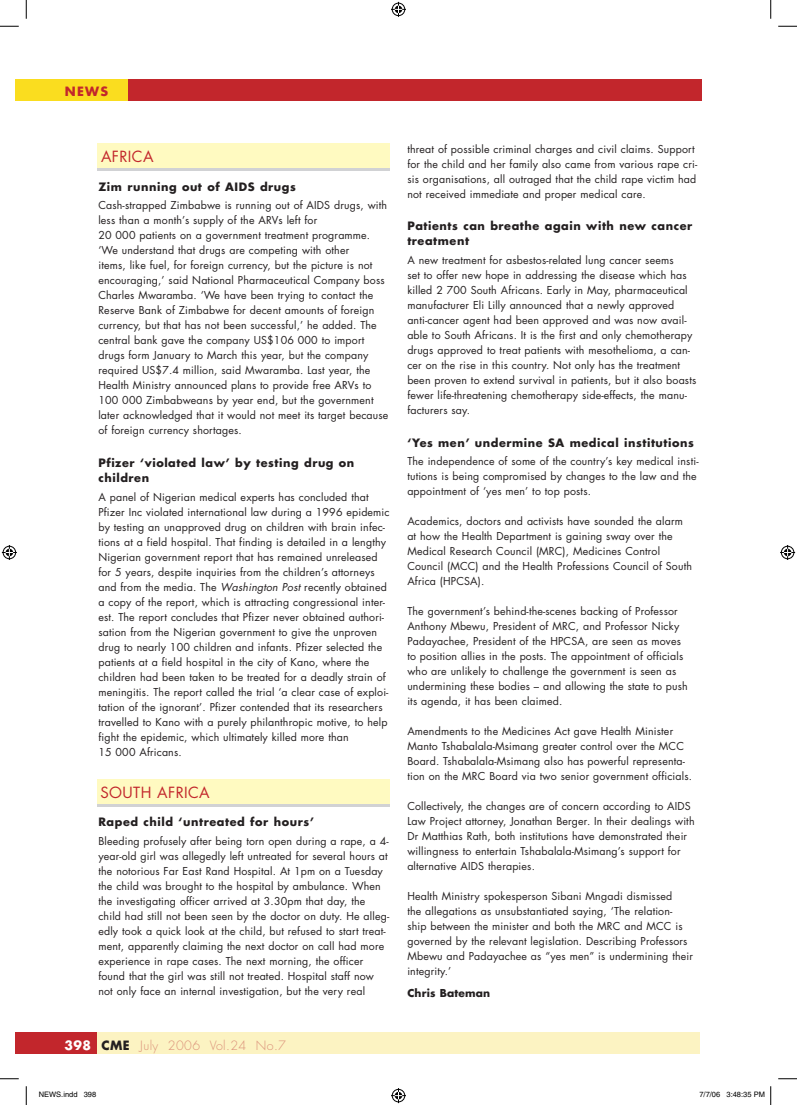
<style>
.page{position:relative;width:797px;height:1105px;background:#fff}
.page>*{position:absolute;margin:0;border:0;box-sizing:border-box;transform-origin:0 0}
.t1{font:15px "Futura";letter-spacing:.025em;color:#c2262c}
.t2{font:300 12.5px "Futura";letter-spacing:.03em;color:#db9079}
.t3{font:700 12.5px "Futura";color:#c2262c}
.t4{font:700 11.25px/15px "Futura";letter-spacing:.05em;color:#231f20}
.t5{font:10.62px/15px "Futura";letter-spacing:.015em;color:#231f20}
.t6{font:700 10.62px "Futura";letter-spacing:.015em;color:#231f20}
.t7{font:7.5px "Helvetica";color:#000}
.s1{font-style:italic}
.s2{font-weight:700;color:#fff}
.s3{font-weight:700;color:#231f20}
</style>
<div class="page">
<div style="left:16px;top:79px;width:685px;height:22px;background:#c2262c"></div>
<div style="left:16px;top:79px;width:111px;height:22px;background:#fadd1f"></div>
<svg style="left:98px;top:167px;width:292px;height:4px"></svg>
<div style="left:98px;top:143px;width:292px;height:24px;background:#fffac1"></div>
<svg style="left:97px;top:803px;width:292px;height:4px"></svg>
<div style="left:97px;top:779px;width:292px;height:24px;background:#fffac1"></div>
<div style="left:24px;top:1033px;width:675px;height:21px;background:#fcf3c2"></div>
<div style="left:16px;top:1033px;width:81px;height:21px;background:#c2262c"></div>
<svg style="left:0;top:25px;width:19px;height:2px"></svg>
<svg style="left:778px;top:25px;width:19px;height:2px"></svg>
<svg style="left:0;top:1078px;width:19px;height:1px"></svg>
<svg style="left:778px;top:1078px;width:19px;height:1px"></svg>
<svg style="left:25px;top:0;width:2px;height:19px"></svg>
<svg style="left:25px;top:1086px;width:2px;height:19px"></svg>
<svg style="left:770px;top:0;width:1px;height:19px"></svg>
<svg style="left:391px;top:2px;width:15px;height:15px"></svg>
<svg style="left:391px;top:1088px;width:15px;height:15px"></svg>
<svg style="left:2px;top:545px;width:15px;height:15px"></svg>
<svg style="left:780px;top:545px;width:15px;height:15px"></svg>
<svg style="left:770px;top:1086px;width:1px;height:19px"></svg>
<p class="t3" style="left:65px;top:83px;width:45px">NEWS</p>
<h1 class="t1" style="left:101px;top:146px;width:43px">africa</h1>
<p class="t4" style="left:98px;top:179px;width:199px">Zim running out of AIDS drugs</p>
<p class="t5" style="left:98px;top:198px;width:291px">Cash-strapped Zimbabwe is running out of AIDS drugs, with less than a month’s supply of the ARVs left for<br>20 000 patients on a government treatment programme. ‘We understand that drugs are competing with other<br>items, like fuel, for foreign currency, but the picture is not encouraging,’ said National Pharmaceutical Company boss Charles Mwaramba. ‘We have been trying to contact the Reserve Bank of Zimbabwe for decent amounts of foreign currency, but that has not been successful,’ he added. The central bank gave the company US$106 000 to import drugs form January to March this year, but the company required US$7.4 million, said Mwaramba. Last year, the Health Ministry announced plans to provide free ARVs to 100 000 Zimbabweans by year end, but the government later acknowledged that it would not meet its target because of foreign currency shortages.</p>
<p class="t4" style="left:98px;top:455px;width:257px">Pfizer ‘violated law’ by testing drug on children</p>
<p class="t5" style="left:98px;top:489px;width:293px">A panel of Nigerian medical experts has concluded that Pfizer I nc violated international law during a 1996 epidemic by testing an unapproved drug on children with brain infec&shy;tions at a field hospital. That finding is detailed in a lengthy Nigerian government report that has remained unreleased for 5 years, despite inquiries from the children’s attorneys and from the media. The <span class="s1">Washington Post</span> recently obtained a copy of the report, which is attracting congressional inter&shy;est. The report concludes that Pfizer never obtained authori&shy;sation from the Nigerian government to give the unproven drug to nearly 100 children and infants. Pfizer selected the patients at a field hospital in the city of Kano, where the children had been taken to be treated for a deadly strain of meningitis. The report called the trial ‘a clear case of exploi&shy;tation of the ignorant’. Pfizer contended that its researchers travelled to Kano with a purely philanthropic motive, to help fight the epidemic, which ultimately killed more than<br>15 000 Africans.</p>
<h1 class="t1" style="left:101px;top:782px;width:100px">south africa</h1>
<p class="t4" style="left:98px;top:814px;width:217px">Raped child ‘untreated for hours’</p>
<p class="t5" style="left:98px;top:833px;width:292px">Bleeding profusely after being torn open during a rape, a 4- year-old girl was allegedly left untreated for several hours at the notorious Far East Rand Hospital. At 1pm on a Tuesday the child was brought to the hospital by ambulance. When the investigating officer arrived at 3.30pm that day, the child had still not been seen by the doctor on duty. He alleg&shy;edly took a quick look at the child, but refused to start treat&shy;ment, apparently claiming the next doctor on call had more experience in rape cases. The next morning, the officer found that the girl was still not treated. Hospital staff now not only face an internal investigation, but the very real</p>
<p class="t5" style="left:407px;top:141px;width:291px">threat of possible criminal charges and civil claims. Support for the child and her family also came from various rape cri&shy;sis organisations, all outraged that the child rape victim had not received immediate and proper medical care.</p>
<p class="t4" style="left:407px;top:218px;width:286px">Patients can breathe again with new cancer treatment</p>
<p class="t5" style="left:407px;top:252px;width:290px">A new treatment for asbestos-related lung cancer seems<br>set to offer new hope in addressing the disease which has killed 2 700 South Africans. Early in May, pharmaceutical manufacturer Eli Lilly announced that a newly approved anti-cancer agent had been approved and was now avail&shy;able to South Africans. It is the first and only chemotherapy drugs approved to treat patients with mesothelioma, a can&shy;cer on the rise in this country. Not only has the treatment been proven to extend survival in patients, but it also boasts fewer life-threatening chemotherapy side-effects, the manu&shy;facturers say.</p>
<p class="t4" style="left:407px;top:435px;width:288px">‘Yes men’ undermine SA medical institutions</p>
<p class="t5" style="left:407px;top:454px;width:293px">The independence of some of the country’s key medical insti&shy;tutions is being compromised by changes to the law and the appointment of ‘yes men’ to top posts.</p>
<p class="t5" style="left:407px;top:514px;width:286px">Academics, doctors and activists have sounded the alarm at how the Health Department is gaining sway over the Medical Research Council (MRC), Medicines Control Council (MCC) and the Health Professions Council of South Africa (HPCSA).</p>
<p class="t5" style="left:407px;top:604px;width:282px">The government’s behind-the-scenes backing of Professor Anthony Mbewu, President of MRC, and Professor Nicky Padayachee, President of the HPCSA, are seen as moves to position allies in the posts. The appointment of officials who are unlikely to challenge the government is seen as undermining these bodies – and allowing the state to push its agenda, it has been claimed.</p>
<p class="t5" style="left:407px;top:724px;width:286px">Amendments to the Medicines Act gave Health Minister Manto Tshabalala-Msimang greater control over the MCC Board. Tshabalala-Msimang also has powerful representa&shy;tion on the MRC Board via two senior government officials.</p>
<p class="t5" style="left:407px;top:799px;width:289px">Collectively, the changes are of concern according to AI DS Law Project attorney, Jonathan Berger. In their dealings with Dr Matthias Rath, both institutions have demonstrated their willingness to entertain Tshabalala-Msimang’s support for alternative AIDS therapies.</p>
<p class="t5" style="left:407px;top:889px;width:287px">Health Ministry spokesperson Sibani Mngadi dismissed<br>the allegations as unsubstantiated saying, ‘The relation&shy;ship between the minister and both the MRC and MCC is governed by the relevant legislation. Describing Professors Mbewu and Padayachee as “yes men” is undermining their integrity.’</p>
<p class="t6" style="left:407px;top:986px;width:84px">Chris Bateman</p>
<p class="t2" style="left:64px;top:1037px;width:223px"><span class="s2">398</span> <span class="s3">CME</span> July 2006 Vol.24 No.7</p>
<p class="t7" style="left:39px;top:1090px;width:59px">NEWS.indd 398</p>
<p class="t7" style="left:699px;top:1090px;width:67px">7/7/06 3:48:35 PM</p>
</div>
